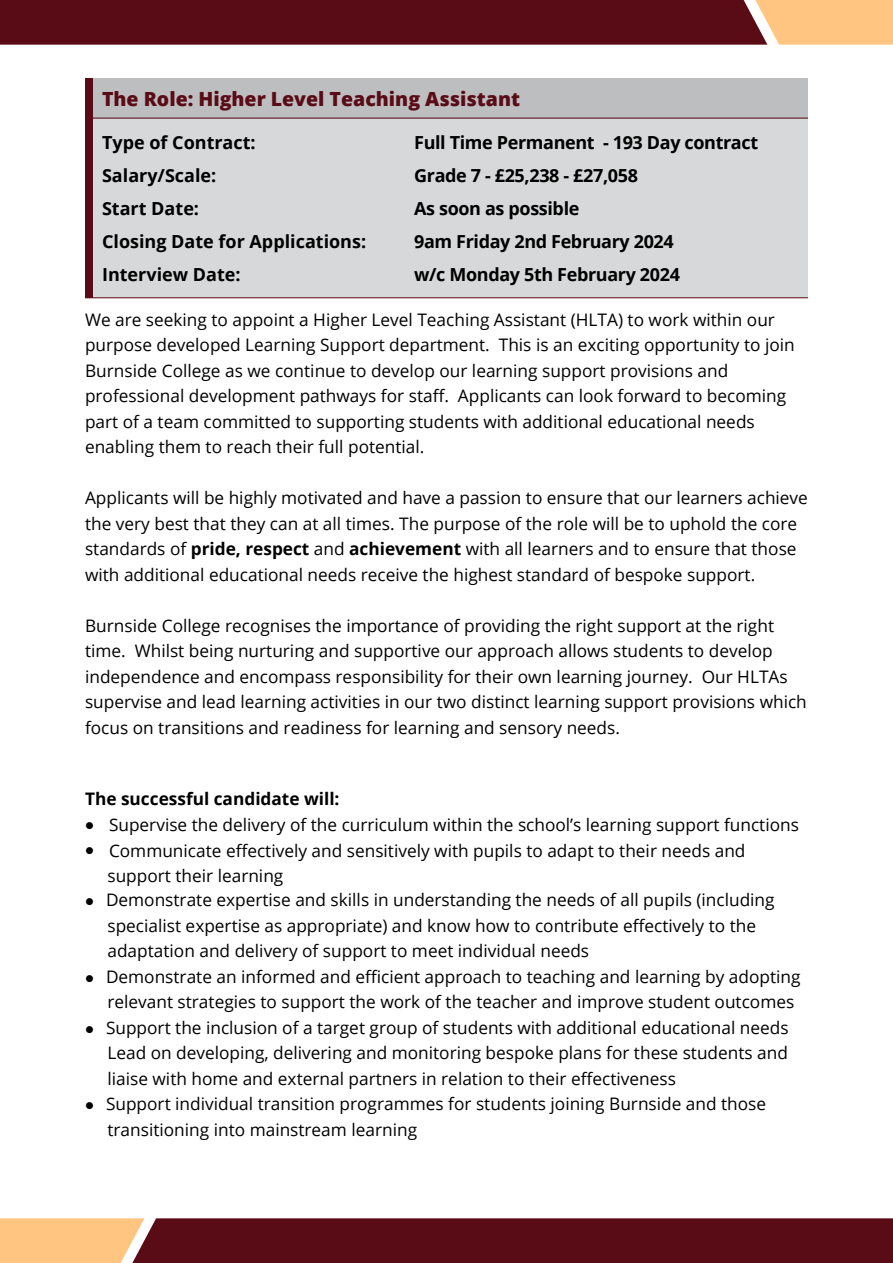
<style>
.page{position:relative;width:893px;height:1263px;background:#fff}
.page>*{position:absolute;margin:0;border:0;box-sizing:border-box;transform-origin:0 0}
.t1{font:800 19.5px "Open Sans";color:#590b16}
.t2{font:700 18px "Open Sans";letter-spacing:-.02em;color:#000}
.t3{font:700 18px "Open Sans";color:#000}
.t4{font:17.25px/25.5px "Open Sans";color:#000}
.t5{font:700 17.25px "Open Sans";color:#000}
.s1{font-weight:700}
</style>
<div class="page">
<svg style="left:0;top:0;width:893px;height:45px;background:#732a29"></svg>
<svg style="left:0;top:1218px;width:893px;height:45px;background:#742b2a"></svg>
<div style="left:85px;top:78px;width:723px;height:41px;background:#bdbec0"></div>
<div style="left:85px;top:118px;width:723px;height:179px;background:#d7d8d9"></div>
<hr style="left:85px;top:297px;width:723px;height:1px;background:#590b16">
<hr style="left:89px;top:118px;width:719px;height:1px;background:#590b16">
<div style="left:85px;top:78px;width:7px;height:219px;background:#590b16"></div>
<p class="t1" style="left:102px;top:84px;width:419px">The Role: Higher Level Teaching Assistant</p>
<p class="t3" style="left:102px;top:130px;width:155px">Type of Contract:</p>
<p class="t2" style="left:414px;top:130px;width:345px">Full Time Permanent - 193 Day contract</p>
<p class="t3" style="left:102px;top:163px;width:116px">Salary/Scale:</p>
<p class="t2" style="left:414px;top:163px;width:225px">Grade 7 - £25,238 - £27,058</p>
<p class="t3" style="left:102px;top:196px;width:99px">Start Date:</p>
<p class="t2" style="left:414px;top:196px;width:167px">As soon as possible</p>
<p class="t3" style="left:102px;top:229px;width:266px">Closing Date for Applications:</p>
<p class="t2" style="left:414px;top:229px;width:261px">9am Friday 2nd February 2024</p>
<p class="t3" style="left:102px;top:262px;width:140px">Interview Date:</p>
<p class="t2" style="left:414px;top:262px;width:267px">w/c Monday 5th February 2024</p>
<p class="t4" style="left:85px;top:306px;width:711px">We are seeking to appoint a Higher Level Teaching Assistant (HLTA) to work within our purpose developed Learning Support department. This is an exciting opportunity to join Burnside College as we continue to develop our learning support provisions and professional development pathways for staff. Applicants can look forward to becoming part of a team committed to supporting students with additional educational needs enabling them to reach their full potential.</p>
<p class="t4" style="left:85px;top:485px;width:724px">Applicants will be highly motivated and have a passion to ensure that our learners achieve the very best that they can at all times. The purpose of the role will be to uphold the core standards of <span class="s1">pride, respect</span> and <span class="s1">achievement</span> with all learners and to ensure that those with additional educational needs receive the highest standard of bespoke support.</p>
<p class="t4" style="left:85px;top:612px;width:723px">Burnside College recognises the importance of providing the right support at the right time. Whilst being nurturing and supportive our approach allows students to develop independence and encompass responsibility for their own learning journey. Our HLTAs supervise and lead learning activities in our two distinct learning support provisions which focus on transitions and readiness for learning and sensory needs.</p>
<p class="t5" style="left:85px;top:787px;width:256px">The successful candidate will:</p>
<p class="t4" style="left:85px;top:811px;width:715px">● Supervise the delivery of the curriculum within the school’s learning support functions</p>
<p class="t4" style="left:107px;top:837px;width:640px;text-indent:-22px">● Communicate effectively and sensitively with pupils to adapt to their needs and support their learning</p>
<p class="t4" style="left:107px;top:886px;width:669px;text-indent:-22px">● Demonstrate expertise and skills in understanding the needs of all pupils (including specialist expertise as appropriate) and know how to contribute effectively to the adaptation and delivery of support to meet individual needs</p>
<p class="t4" style="left:107px;top:963px;width:695px;text-indent:-22px">● Demonstrate an informed and efficient approach to teaching and learning by adopting relevant strategies to support the work of the teacher and improve student outcomes</p>
<p class="t4" style="left:107px;top:1014px;width:683px;text-align:justify;text-indent:-22px">● Support the inclusion of a target group of students with additional educational needs Lead on developing, delivering and monitoring bespoke plans for these students and liaise with home and external partners in relation to their effectiveness</p>
<p class="t4" style="left:107px;top:1090px;width:660px;text-indent:-22px">● Support individual transition programmes for students joining Burnside and those transitioning into mainstream learning</p>
</div>
